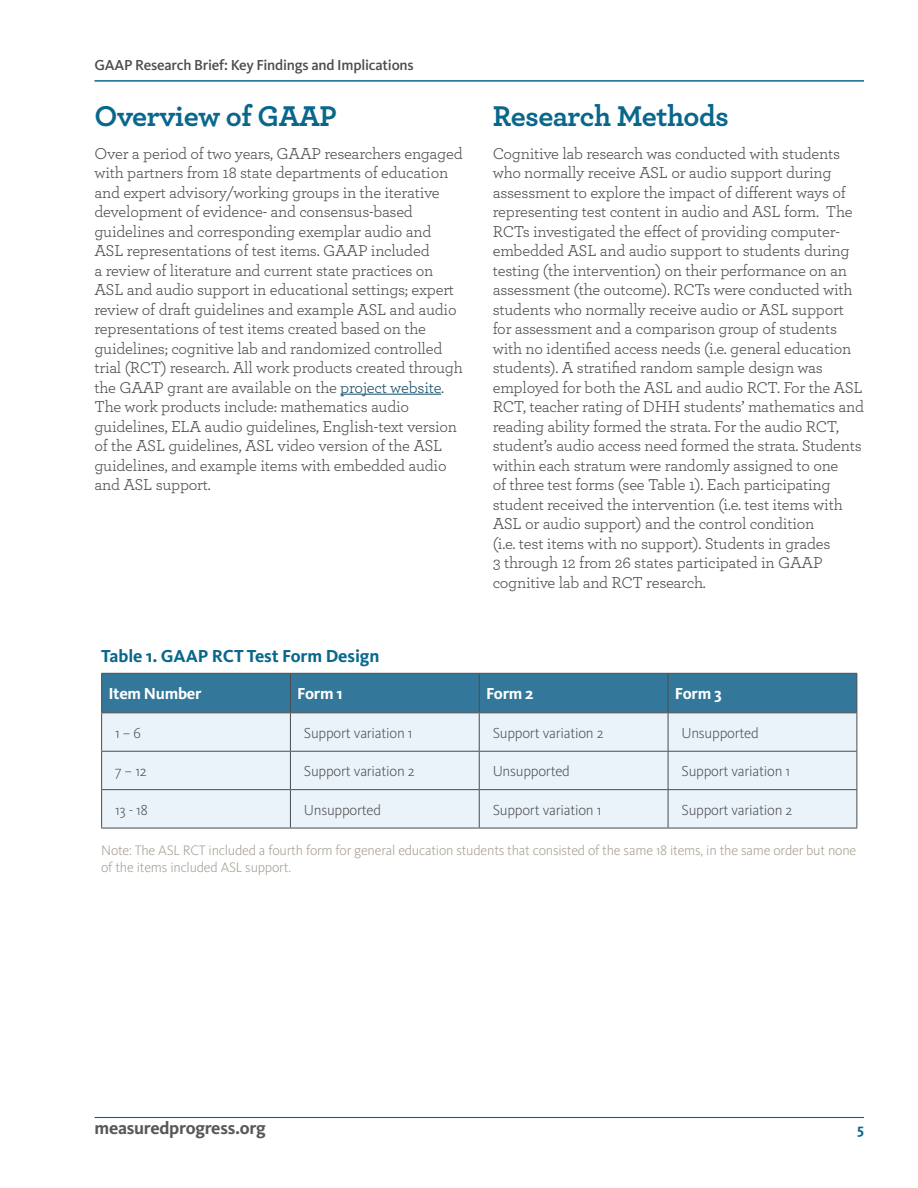
<style>
.page{position:relative;width:918px;height:1188px;background:#fff}
.page>*{position:absolute;margin:0;border:0;box-sizing:border-box;transform-origin:0 0}
.Section{font:700 30px "Archer";letter-spacing:-.015em;color:#0a678c}
.figure_header{font:700 18px "Kievit OT";letter-spacing:-.005em;color:#0a678c}
.t1{font:700 18px "Kievit OT";letter-spacing:-.015em;color:#57585a}
.BT_Body_text_w_o_tab{font:16.5px/19.5px "Archer";letter-spacing:-.015em;color:#4b4c4d}
.Table_header{font:700 16.5px "Kievit OT";letter-spacing:-.015em;color:#fff}
.T_Table_body_left{font:300 15px "Kievit OT";letter-spacing:-.015em;color:#4b4c4d}
.t2{font:500 15px "Kievit OT";letter-spacing:-.015em;color:#4b4c4d}
.t3{font:700 15px "Kievit OT";color:#0a678c}
.Footer3{font:300 14.25px/16.5px "Kievit OT";letter-spacing:-.015em;color:#a29a8f}
.s1{color:#144c68}
</style>
<div class="page">
<hr style="left:95px;top:1117px;width:768px;height:1px;background:#0a678c">
<hr style="left:94px;top:80px;width:770px;height:2px;background:#0a678c">
<hr style="left:340px;top:394px;width:101px;height:1px;background:#144c68">
<div style="left:102px;top:674px;width:754px;height:38px;background:#33779a"></div>
<div style="left:102px;top:713px;width:754px;height:115px;background:#eaf3fa"></div>
<hr style="left:290px;top:674px;width:1px;height:38px;background:#4b4c4d">
<hr style="left:479px;top:674px;width:1px;height:38px;background:#4b4c4d">
<hr style="left:668px;top:674px;width:1px;height:38px;background:#4b4c4d">
<hr style="left:290px;top:713px;width:1px;height:38px;background:#4b4c4d">
<hr style="left:479px;top:713px;width:1px;height:38px;background:#4b4c4d">
<hr style="left:668px;top:713px;width:1px;height:38px;background:#4b4c4d">
<hr style="left:101px;top:751px;width:189px;height:1px;background:#4b4c4d">
<hr style="left:290px;top:751px;width:189px;height:1px;background:#4b4c4d">
<hr style="left:290px;top:752px;width:1px;height:37px;background:#4b4c4d">
<hr style="left:479px;top:751px;width:189px;height:1px;background:#4b4c4d">
<hr style="left:479px;top:752px;width:1px;height:37px;background:#4b4c4d">
<hr style="left:668px;top:751px;width:189px;height:1px;background:#4b4c4d">
<hr style="left:668px;top:752px;width:1px;height:37px;background:#4b4c4d">
<hr style="left:101px;top:789px;width:189px;height:1px;background:#4b4c4d">
<hr style="left:290px;top:789px;width:189px;height:1px;background:#4b4c4d">
<hr style="left:290px;top:790px;width:1px;height:38px;background:#4b4c4d">
<hr style="left:479px;top:789px;width:189px;height:1px;background:#4b4c4d">
<hr style="left:479px;top:790px;width:1px;height:38px;background:#4b4c4d">
<hr style="left:668px;top:789px;width:189px;height:1px;background:#4b4c4d">
<hr style="left:668px;top:790px;width:1px;height:38px;background:#4b4c4d">
<hr style="left:101px;top:673px;width:189px;height:1px;background:#4b4c4d">
<hr style="left:101px;top:674px;width:1px;height:38px;background:#4b4c4d">
<hr style="left:290px;top:673px;width:189px;height:1px;background:#4b4c4d">
<hr style="left:479px;top:673px;width:189px;height:1px;background:#4b4c4d">
<hr style="left:668px;top:673px;width:189px;height:1px;background:#4b4c4d">
<hr style="left:856px;top:674px;width:1px;height:38px;background:#4b4c4d">
<hr style="left:101px;top:712px;width:189px;height:1px;background:#4b4c4d">
<hr style="left:101px;top:713px;width:1px;height:38px;background:#4b4c4d">
<hr style="left:290px;top:712px;width:189px;height:1px;background:#4b4c4d">
<hr style="left:479px;top:712px;width:189px;height:1px;background:#4b4c4d">
<hr style="left:668px;top:712px;width:189px;height:1px;background:#4b4c4d">
<hr style="left:856px;top:713px;width:1px;height:38px;background:#4b4c4d">
<hr style="left:101px;top:752px;width:1px;height:37px;background:#4b4c4d">
<hr style="left:856px;top:752px;width:1px;height:37px;background:#4b4c4d">
<hr style="left:101px;top:790px;width:1px;height:38px;background:#4b4c4d">
<hr style="left:856px;top:790px;width:1px;height:38px;background:#4b4c4d">
<hr style="left:101px;top:828px;width:189px;height:1px;background:#4b4c4d">
<hr style="left:290px;top:828px;width:189px;height:1px;background:#4b4c4d">
<hr style="left:479px;top:828px;width:189px;height:1px;background:#4b4c4d">
<hr style="left:668px;top:828px;width:189px;height:1px;background:#4b4c4d">
<p class="t2" style="left:94px;top:57px;width:321px">GAAP Research Brief: Key Findings and Implications</p>
<p class="Section" style="left:94px;top:92px;width:244px">Overview of GAAP</p>
<p class="BT_Body_text_w_o_tab" style="left:94px;top:142px;width:370px">Over a period of two years, GAAP researchers engaged with partners from 18 state departments of education and expert advisory/working groups in the iterative development of evidence- and consensus-based guidelines and corresponding exemplar audio and ASL representations of test items. GAAP included<br>a review of literature and current state practices on ASL and audio support in educational settings; expert review of draft guidelines and example ASL and audio representations of test items created based on the guidelines; cognitive lab and randomized controlled trial (RCT) research. All work products created through the GAAP grant are available on the <span class="s1">project website</span>.<br>The work products include: mathematics audio guidelines, ELA audio guidelines, English-text version of the ASL guidelines, ASL video version of the ASL guidelines, and example items with embedded audio and ASL support.</p>
<p class="Section" style="left:493px;top:92px;width:238px">Research Methods</p>
<p class="BT_Body_text_w_o_tab" style="left:493px;top:142px;width:373px">Cognitive lab research was conducted with students who normally receive ASL or audio support during assessment to explore the impact of different ways of representing test content in audio and ASL form. The RCTs investigated the effect of providing computer&shy;embedded ASL and audio support to students during testing (the intervention) on their performance on an assessment (the outcome). RCTs were conducted with students who normally receive audio or ASL support for assessment and a comparison group of students with no identified access needs (i.e. general education students). A stratified random sample design was employed for both the ASL and audio RCT. For the ASL RCT, teacher rating of DHH students’ mathematics and reading ability formed the strata. For the audio RCT, student’s audio access need formed the strata. Students within each stratum were randomly assigned to one<br>of three test forms (see Table 1). Each participating student received the intervention (i.e. test items with ASL or audio support) and the control condition<br>(i.e. test items with no support). Students in grades<br>3 through 12 from 26 states participated in GAAP cognitive lab and RCT research.</p>
<p class="figure_header" style="left:101px;top:646px;width:280px">Table 1. GAAP RCT Test Form Design</p>
<p class="Table_header" style="left:108px;top:684px;width:95px">Item Number</p>
<p class="Table_header" style="left:297px;top:684px;width:47px">Form 1</p>
<p class="Table_header" style="left:486px;top:684px;width:49px">Form 2</p>
<p class="Table_header" style="left:675px;top:684px;width:48px">Form 3</p>
<p class="T_Table_body_left" style="left:115px;top:724px;width:27px">1 – 6</p>
<p class="T_Table_body_left" style="left:304px;top:724px;width:110px">Support variation 1</p>
<p class="T_Table_body_left" style="left:493px;top:724px;width:113px">Support variation 2</p>
<p class="T_Table_body_left" style="left:682px;top:724px;width:79px">Unsupported</p>
<p class="T_Table_body_left" style="left:115px;top:763px;width:33px">7 – 12</p>
<p class="T_Table_body_left" style="left:304px;top:763px;width:113px">Support variation 2</p>
<p class="T_Table_body_left" style="left:493px;top:763px;width:79px">Unsupported</p>
<p class="T_Table_body_left" style="left:682px;top:763px;width:110px">Support variation 1</p>
<p class="T_Table_body_left" style="left:115px;top:801px;width:35px">13 - 18</p>
<p class="T_Table_body_left" style="left:304px;top:801px;width:79px">Unsupported</p>
<p class="T_Table_body_left" style="left:493px;top:801px;width:110px">Support variation 1</p>
<p class="T_Table_body_left" style="left:682px;top:801px;width:113px">Support variation 2</p>
<p class="Footer3" style="left:101px;top:843px;width:757px">Note: The ASL RCT included a fourth form for general education students that consisted of the same 18 items, in the same order but none of the items included ASL support.</p>
<p class="t1" style="left:94px;top:1117px;width:173px">measuredprogress.org</p>
<p class="t3" style="left:857px;top:1120px;width:8px">5</p>
</div>
